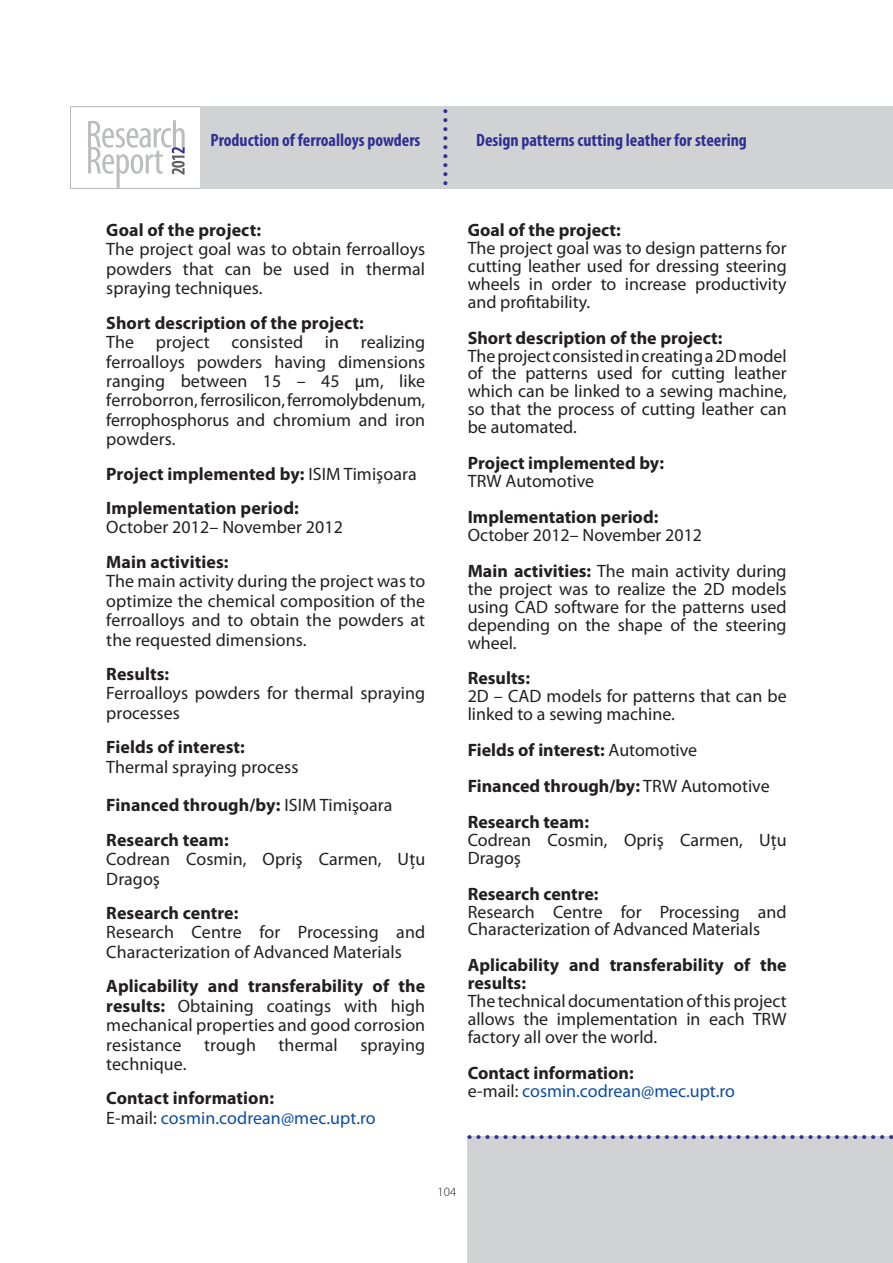
<style>
.page{position:relative;width:893px;height:1263px;background:#fff}
.page>*{position:absolute;margin:0;border:0;box-sizing:border-box;transform-origin:0 0}
.t1{font:35.85px "Times";color:#2e3092}
.t2{font:18px/19.5px "Myriad Pro";color:#231f20;text-align:justify}
.t3{font:700 18px/35.8px "Myriad Pro";color:#231f20}
.t4{font:18px/19.5px "Myriad Pro";color:#0d4da1}
.t5{font:700 condensed 18px "Myriad Pro";color:#2e3092}
.t6{font:300 12.75px "Myriad Pro";color:#231f20}
.s1{font-weight:400}
.s2{font-weight:700}
.s3{font-weight:700;color:#231f20}
.s4{color:#231f20}
</style>
<div class="page">
<svg style="left:70px;top:106px;width:131px;height:83px"></svg>
<div style="left:201px;top:106px;width:692px;height:83px;background:#d1d2d4"></div>
<div style="left:468px;top:1137px;width:425px;height:126px;background:#d1d2d4"></div>
<h1 class="t1" style="left:402px;top:189px;width:82px;rotate:-90deg">.........</h1>
<p class="t5" style="left:210px;top:129px;width:211px">Production of ferroalloys powders</p>
<p class="t5" style="left:476px;top:129px;width:272px">Design patterns cutting leather for steering</p>
<p class="t3" style="left:106px;top:211px;width:156px">Goal of the project:</p>
<p class="t2" style="left:106px;top:239px;width:320px">The project goal was to obtain ferroalloys powders that can be used in thermal spraying techniques.</p>
<p class="t3" style="left:106px;top:304px;width:259px">Short description of the project:</p>
<p class="t2" style="left:106px;top:332px;width:320px">The project consisted in realizing ferroalloys powders having dimensions ranging between 15 – 45 μm, like ferroborron, ferrosilicon, ferromolybdenum, ferrophosphorus and chromium and iron powders.</p>
<p class="t3" style="left:106px;top:456px;width:312px;line-height:34.3px">Project implemented by: <span class="s1">ISIM Timişoara<br></span>Implementation period:</p>
<p class="t2" style="left:106px;top:517px;width:238px">October 2012– November 2012</p>
<p class="t3" style="left:106px;top:543px;width:124px">Main activities:</p>
<p class="t2" style="left:106px;top:571px;width:320px">The main activity during the project was to optimize the chemical composition of the ferroalloys and to obtain the powders at the requested dimensions.</p>
<p class="t3" style="left:106px;top:655px;width:64px">Results:</p>
<p class="t2" style="left:106px;top:683px;width:320px">Ferroalloys powders for thermal spraying processes</p>
<p class="t3" style="left:106px;top:728px;width:140px">Fields of interest:</p>
<p class="t2" style="left:106px;top:747px;width:288px;line-height:38.8px">Thermal spraying process<br><span class="s2">Financed through/by:</span> ISIM Timişoara</p>
<p class="t3" style="left:106px;top:821px;width:124px">Research team:</p>
<p class="t2" style="left:106px;top:849px;width:320px">Codrean Cosmin, Opriş Carmen, Uţu<br>Dragoş</p>
<p class="t3" style="left:106px;top:894px;width:134px">Research centre:</p>
<p class="t2" style="left:106px;top:922px;width:320px">Research Centre for Processing and<br>Characterization of Advanced Materials</p>
<p class="t2" style="left:106px;top:976px;width:320px"><span class="s2">Aplicability and transferability of the results:</span> Obtaining coatings with high mechanical properties and good corrosion resistance</p>
<p class="t2" style="left:204px;top:1034px;width:53px">trough</p>
<p class="t2" style="left:279px;top:1034px;width:61px">thermal</p>
<p class="t2" style="left:360px;top:1034px;width:66px">spraying</p>
<p class="t2" style="left:106px;top:1054px;width:82px">technique.</p>
<p class="t4" style="left:106px;top:1088px;width:271px"><span class="s3">Contact information:<br></span><span class="s4">E-mail:</span> cosmin.codrean@mec.upt.ro</p>
<p class="t3" style="left:468px;top:211px;width:155px">Goal of the project:</p>
<p class="t2" style="left:468px;top:239px;width:320px;line-height:18px">The project goal was to design patterns for cutting leather used for dressing steering wheels in order to increase productivity and profitability.</p>
<p class="t3" style="left:468px;top:319px;width:256px">Short description of the project:</p>
<p class="t2" style="left:468px;top:346px;width:320px;line-height:18px">The project consisted in creating a 2D model of the patterns used for cutting leather which can be linked to a sewing machine, so that the process of cutting leather can be automated.</p>
<p class="t3" style="left:468px;top:445px;width:198px">Project implemented by:</p>
<p class="t2" style="left:468px;top:471px;width:128px">TRW Automotive</p>
<p class="t3" style="left:468px;top:498px;width:192px">Implementation period:</p>
<p class="t2" style="left:468px;top:517px;width:320px;line-height:35.8px">October 2012– November 2012<br><span class="s2">Main activities:</span> The main activity during</p>
<p class="t2" style="left:468px;top:579px;width:320px;line-height:18px">the project was to realize the 2D models using CAD software for the patterns used depending on the shape of the steering wheel.</p>
<p class="t3" style="left:468px;top:660px;width:64px">Results:</p>
<p class="t2" style="left:468px;top:687px;width:320px;line-height:18px">2D – CAD models for patterns that can be linked to a sewing machine.</p>
<p class="t3" style="left:468px;top:731px;width:303px">Fields of interest: <span class="s1">Automotive<br></span>Financed through/by: <span class="s1">TRW Automotive<br></span>Research team:</p>
<p class="t2" style="left:468px;top:830px;width:320px;line-height:18px">Codrean Cosmin, Opriş Carmen, Uţu<br>Dragoş</p>
<p class="t3" style="left:468px;top:875px;width:132px">Research centre:</p>
<p class="t2" style="left:468px;top:902px;width:320px;line-height:18px">Research Centre for Processing and<br>Characterization of Advanced Materials</p>
<p class="t3" style="left:468px;top:956px;width:320px;line-height:18px">Aplicability and transferability of the results:</p>
<p class="t2" style="left:468px;top:992px;width:320px;line-height:18px">The technical documentation of this project allows the implementation in each TRW factory all over the world.</p>
<p class="t4" style="left:468px;top:1063px;width:269px;line-height:18px"><span class="s3">Contact information:<br></span><span class="s4">e-mail:</span> cosmin.codrean@mec.upt.ro</p>
<h1 class="t1" style="left:464px;top:1093px;width:432px">................................................</h1>
<p class="t6" style="left:438px;top:1184px;width:20px">104</p>
</div>
